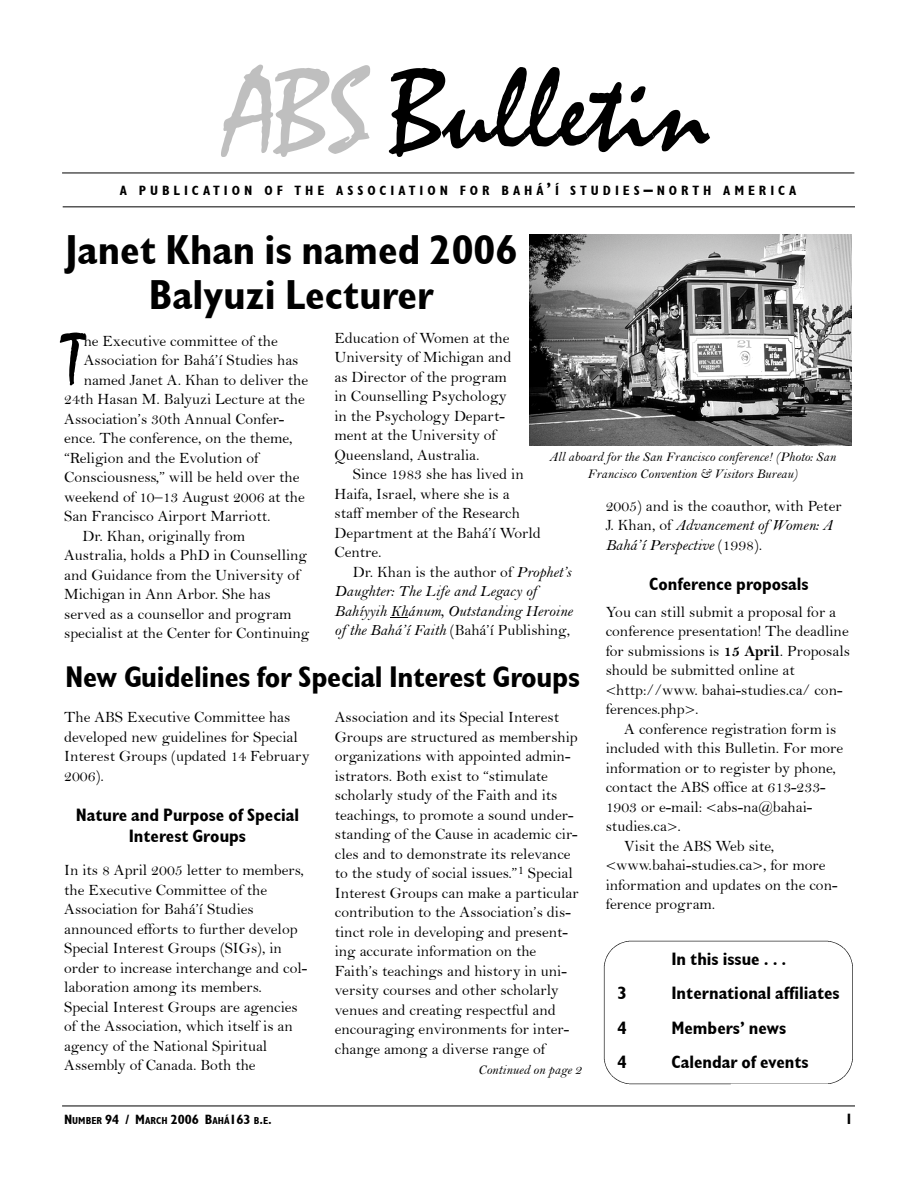
<style>
.page{position:relative;width:918px;height:1188px;background:#fff}
.page>*{position:absolute;margin:0;border:0;box-sizing:border-box;transform-origin:0 0}
.t1{font:120px "Mistral";color:#000}
.t2{font:74.55px "Mistral";color:#000}
.t3{font:700 condensed 42px/45px "Gill Sans";color:#000;text-align:center}
.t4{font:700 condensed 30px "Gill Sans";letter-spacing:-.01em;color:#000}
.t5{font:700 condensed 18px/21.6px "Gill Sans";color:#000;text-align:center}
.t6{font:15.75px/19.5px "Bell";color:#000}
.t7{font:15.75px/19.5px "Bell MT Italic";color:#000}
.t8{font:700 condensed 15px "Gill Sans";color:#000}
.t9{font:13.5px/16.5px "Bell MT Italic";color:#000;text-align:center}
.t10{font:700 condensed 13.5px "Gill Sans";letter-spacing:.285em;color:#000}
.t11{font:700 condensed 13.5px "Gill Sans";color:#000}
.s1{color:#bfbfbf}
.s2{font-size:18px}
.s3{font-family:"Bell MT Italic"}
.s4{font-family:"Bell"}
.s5{font-family:"Bell MT Bold"}
.s6{font-size:10.05px}
.s7{font-size:10.5px}
</style>
<div class="page">
<svg style="left:391px;top:617px;width:17px;height:1px"></svg>
<svg style="left:604px;top:941px;width:249px;height:143px"></svg>
<hr style="left:63px;top:207px;width:792px;height:1px;background:#000">
<hr style="left:62px;top:173px;width:792px;height:1px;background:#000">
<hr style="left:62px;top:1106px;width:793px;height:1px;background:#000">
<img style="left:530px;top:234px;width:321px;height:212px">
<h1 class="t1" style="left:226px;top:60px;width:486px"><span class="s1">ABS</span> Bulletin</h1>
<p class="t10" style="left:120px;top:183px;width:678px">A P U B L I CAT I O N O F T H E A S S O C I AT I O N F O R B A HÁ<span class="s2">’</span>Í S T U D I E S<span class="s2">–</span>N O RT H A M E R I CA</p>
<h3 class="t3" style="left:65px;top:227px;width:454px">Janet Khan is named 2006<br>Balyuzi Lecturer</h3>
<p class="t6" style="left:334px;top:329px;width:178px">Education of Women at the<br>University of Michigan and as Director of the program in Counselling Psychology in the Psychology Depart&shy;ment at the University of<br>Queensland, Australia.</p>
<p class="t6" style="left:334px;top:465px;width:208px;text-indent:18px">Since 1983 she has lived in<br>Haifa, Israel, where she is a staff member of the Research<br>Department at the Bahá’í World<br>Centre.</p>
<p class="t6" style="left:353px;top:563px;width:220px">Dr. Khan is the author of <span class="s3">Prophet’s</span></p>
<p class="t7" style="left:334px;top:582px;width:240px">Daughter: The Life and Legacy of<br>Bahíyyih Khánum, Outstanding Heroine</p>
<p class="t6" style="left:334px;top:621px;width:237px"><span class="s3">of the Bahá’í Faith</span> (Bahá’í Publishing,</p>
<h2 class="t2" style="left:63px;top:329px;width:22px">T</h2>
<p class="t6" style="left:84px;top:332px;width:196px">he Executive committee of the</p>
<p class="t6" style="left:84px;top:351px;width:216px">Association for Bahá’í Studies has</p>
<p class="t6" style="left:84px;top:371px;width:226px">named Janet A. Khan to deliver the</p>
<p class="t6" style="left:64px;top:390px;width:242px">24th Hasan M. Balyuzi Lecture at the</p>
<p class="t6" style="left:64px;top:410px;width:222px">Association’s 30th Annual Confer-</p>
<p class="t6" style="left:64px;top:429px;width:230px">ence. The conference, on the theme,</p>
<p class="t6" style="left:64px;top:449px;width:196px">“Religion and the Evolution of</p>
<p class="t6" style="left:64px;top:468px;width:237px">Consciousness,” will be held over the</p>
<p class="t6" style="left:64px;top:488px;width:242px">weekend of 10–13 August 2006 at the</p>
<p class="t6" style="left:64px;top:507px;width:208px">San Francisco Airport Marriott.</p>
<p class="t6" style="left:82px;top:527px;width:164px">Dr. Khan, originally from</p>
<p class="t6" style="left:64px;top:546px;width:244px">Australia, holds a PhD in Counselling</p>
<p class="t6" style="left:64px;top:566px;width:237px">and Guidance from the University of</p>
<p class="t6" style="left:64px;top:585px;width:208px">Michigan in Ann Arbor. She has</p>
<p class="t6" style="left:64px;top:605px;width:229px">served as a counsellor and program</p>
<p class="t6" style="left:64px;top:624px;width:247px">specialist at the Center for Continuing</p>
<p class="t9" style="left:549px;top:449px;width:288px">All aboard for the San Francisco conference! (Photo: San<br>Francisco Convention &amp; Visitors Bureau)</p>
<p class="t6" style="left:606px;top:497px;width:237px">2005) and is the coauthor, with Peter</p>
<p class="t7" style="left:606px;top:516px;width:228px"><span class="s4">J. Khan, of</span> Advancement of Women: A<br>Bahá’í Perspective <span class="s4">(1998).</span></p>
<p class="t5" style="left:649px;top:573px;width:161px">Conference proposals</p>
<p class="t6" style="left:606px;top:603px;width:246px">You can still submit a proposal for a conference presentation! The deadline for submissions is <span class="s5">15 April</span>. Proposals should be submitted online at &lt;http://www. bahai-studies.ca/ con&shy;ferences.php&gt;.</p>
<p class="t6" style="left:624px;top:720px;width:213px">A conference registration form is</p>
<p class="t6" style="left:606px;top:739px;width:239px">included with this Bulletin. For more</p>
<p class="t6" style="left:606px;top:759px;width:232px">information or to register by phone,</p>
<p class="t6" style="left:606px;top:778px;width:221px">contact the ABS office at 613-233-</p>
<p class="t6" style="left:606px;top:798px;width:208px">1903 or e-mail: &lt;abs-na@bahai-</p>
<p class="t6" style="left:606px;top:817px;width:77px">studies.ca&gt;.</p>
<p class="t6" style="left:624px;top:837px;width:152px">Visit the ABS Web site,</p>
<p class="t6" style="left:606px;top:856px;width:221px">&lt;www.bahai-studies.ca&gt;, for more</p>
<p class="t6" style="left:606px;top:876px;width:233px">information and updates on the con-</p>
<p class="t6" style="left:606px;top:895px;width:111px">ference program.</p>
<h3 class="t4" style="left:65px;top:659px;width:516px">N ew Guidelines for Special Interest Gro u p s</h3>
<p class="t6" style="left:64px;top:708px;width:247px">The ABS Executive Committee has developed new guidelines for Special<br>Interest Groups (updated 14 February<br>2006).</p>
<p class="t5" style="left:76px;top:803px;width:225px">Nature and Purpose of Special<br>Interest Groups</p>
<p class="t6" style="left:64px;top:861px;width:245px">In its 8 April 2005 letter to members, the Executive Committee of the Association for Bahá’í Studies announced efforts to further develop Special Interest Groups (SIGs), in order to increase interchange and col&shy;laboration among its members.<br>Special Interest Groups are agencies of the Association, which itself is an agency of the National Spiritual Assembly of Canada. Both the</p>
<p class="t6" style="left:335px;top:708px;width:245px">Association and its Special Interest Groups are structured as membership organizations with appointed admin&shy;istrators. Both exist to “stimulate scholarly study of the Faith and its teachings, to promote a sound under&shy;standing of the Cause in academic cir&shy;cles and to demonstrate its relevance to the study of social issues.”<sup>1</sup> Special Interest Groups can make a particular contribution to the Association’s dis&shy;tinct role in developing and present&shy;ing accurate information on the Faith’s teachings and history in uni&shy;versity courses and other scholarly venues and creating respectful and encouraging environments for inter&shy;change among a diverse range of</p>
<p class="t9" style="left:478px;top:1062px;width:105px">Continued on page 2</p>
<p class="t5" style="left:671px;top:948px;width:117px">In this issue . . .</p>
<p class="t5" style="left:617px;top:982px;width:11px">3</p>
<p class="t5" style="left:671px;top:982px;width:170px">International affiliates</p>
<p class="t5" style="left:617px;top:1017px;width:11px">4</p>
<p class="t5" style="left:671px;top:1017px;width:116px">Members’ news</p>
<p class="t5" style="left:617px;top:1051px;width:11px">4</p>
<p class="t5" style="left:671px;top:1051px;width:139px">Calendar of events</p>
<p class="t11" style="left:64px;top:1112px;width:209px">N<span class="s6">UMBER</span> 94 / M<span class="s6">ARCH</span> 2006 B<span class="s6">AH</span><span class="s7">Á</span>163 <span class="s6">B</span>.<span class="s6">E</span>.</p>
<p class="t8" style="left:845px;top:1110px;width:9px">1</p>
</div>
